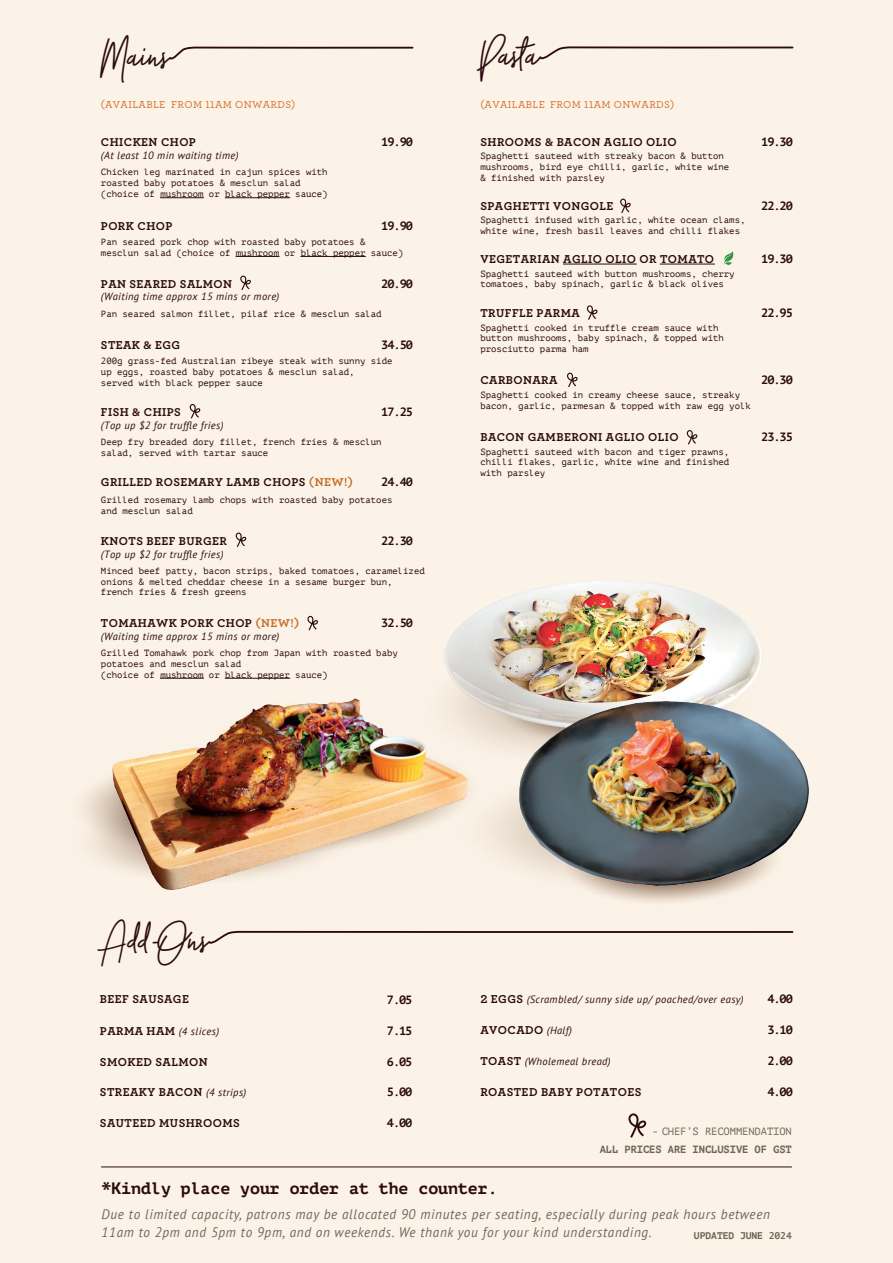
<style>
.page{position:relative;width:893px;height:1263px;background:#fbf3e7}
.page>*{position:absolute;margin:0;border:0;box-sizing:border-box;transform-origin:0 0}
.t1{font:37.5px "Ball Pen Regular";color:#2b0b0f}
.t2{font:700 16.5px "PT Mono";color:#2b0b0f}
.t3{font:italic 13.8px/18px "PT Sans";letter-spacing:.05em;color:#726658;scale:.96 1}
.t4{font:700 12px "Archer";letter-spacing:.035em;color:#2b0b0f}
.t5{font:700 12px "PT Mono";letter-spacing:-.09em;color:#2b0b0f}
.t6{font:italic 10.5px "PT Sans";letter-spacing:.035em;color:#2b0b0f}
.t7{font:500 10.5px "Archer";letter-spacing:.035em;color:#d86c27}
.t8{font:700 10.5px "PT Mono";letter-spacing:-.01em;color:#726658}
.t9{font:10.5px "PT Mono";letter-spacing:-.01em;color:#726658}
.t10{font:700 9.75px "PT Mono";letter-spacing:-.01em;color:#726658}
.t11{font:9px/10.8px "PT Mono";color:#2b0b0f}
.s1{color:#c66d27}
.s2{font-family:"Archer";font-weight:700;font-style:normal;font-size:12px}
.s3{font-family:"PT Sans";font-weight:400;font-style:italic;font-size:10.5px}
</style>
<div class="page">
<svg style="left:539px;top:46px;width:255px;height:14px"></svg>
<svg style="left:208px;top:930px;width:586px;height:14px"></svg>
<hr style="left:101px;top:1166px;width:691px;height:1px;background:#2b0b0f">
<svg style="left:628px;top:1113px;width:18px;height:25px"></svg>
<svg style="left:169px;top:46px;width:245px;height:14px"></svg>
<hr style="left:563px;top:264px;width:73px;height:1px;background:#2b0b0f">
<hr style="left:660px;top:264px;width:55px;height:1px;background:#2b0b0f">
<svg style="left:724px;top:251px;width:9px;height:14px"></svg>
<svg style="left:587px;top:305px;width:10px;height:15px"></svg>
<svg style="left:687px;top:430px;width:10px;height:15px"></svg>
<svg style="left:567px;top:373px;width:11px;height:14px"></svg>
<hr style="left:160px;top:197px;width:44px;height:1px;background:#2b0b0f">
<hr style="left:225px;top:197px;width:65px;height:1px;background:#2b0b0f">
<hr style="left:160px;top:678px;width:44px;height:1px;background:#2b0b0f">
<hr style="left:225px;top:678px;width:65px;height:1px;background:#2b0b0f">
<hr style="left:236px;top:256px;width:43px;height:1px;background:#2b0b0f">
<hr style="left:301px;top:256px;width:64px;height:1px;background:#2b0b0f">
<svg style="left:240px;top:276px;width:11px;height:14px"></svg>
<svg style="left:190px;top:404px;width:10px;height:14px"></svg>
<svg style="left:236px;top:532px;width:10px;height:15px"></svg>
<svg style="left:307px;top:616px;width:11px;height:14px"></svg>
<svg style="left:82px;top:787px;width:14px;height:65px"></svg>
<img style="left:96px;top:698px;width:316px;height:192px">
<svg style="left:620px;top:199px;width:11px;height:14px"></svg>
<img style="left:369px;top:698px;width:43px;height:91px">
<img style="left:443px;top:580px;width:320px;height:150px">
<svg style="left:412px;top:738px;width:104px;height:122px"></svg>
<svg style="left:600px;top:893px;width:126px;height:9px"></svg>
<img style="left:516px;top:680px;width:293px;height:213px">
<h1 class="t1" style="left:103px;top:29px;width:69px">Mains</h1>
<p class="t7" style="left:101px;top:97px;width:196px">(AVAILABLE FROM 11AM ONWARDS)</p>
<h3 class="t4" style="left:101px;top:133px;width:96px">CHICKEN CHOP</h3>
<p class="t6" style="left:101px;top:149px;width:139px">(At least 10 min waiting time)</p>
<p class="t11" style="left:101px;top:167px;width:228px">Chicken leg marinated in cajun spices with roasted baby potatoes &amp; mesclun salad (choice of mushroom or black pepper sauce)</p>
<h3 class="t5" style="left:381px;top:135px;width:33px">19.90</h3>
<h3 class="t5" style="left:381px;top:218px;width:33px">19.90</h3>
<h3 class="t4" style="left:101px;top:216px;width:73px">PORK CHOP</h3>
<p class="t11" style="left:101px;top:236px;width:304px">Pan seared pork chop with roasted baby potatoes &amp; mesclun salad (choice of mushroom or black pepper sauce)</p>
<h3 class="t5" style="left:381px;top:276px;width:33px">20.90</h3>
<h3 class="t4" style="left:101px;top:274px;width:133px">PAN SEARED SALMON</h3>
<p class="t6" style="left:101px;top:290px;width:180px">(Waiting time approx 15 mins or more)</p>
<p class="t11" style="left:101px;top:308px;width:282px">Pan seared salmon fillet, pilaf rice &amp; mesclun salad</p>
<h3 class="t5" style="left:381px;top:338px;width:33px">34.50</h3>
<p class="t11" style="left:101px;top:356px;width:293px">200g grass-fed Australian ribeye steak with sunny side up eggs, roasted baby potatoes &amp; mesclun salad,<br>served with black pepper sauce</p>
<h3 class="t4" style="left:101px;top:336px;width:81px">STEAK &amp; EGG</h3>
<h3 class="t5" style="left:381px;top:405px;width:33px">17.25</h3>
<h3 class="t4" style="left:101px;top:403px;width:81px">FISH &amp; CHIPS</h3>
<p class="t6" style="left:101px;top:418px;width:124px">(Top up $2 for truffle fries)</p>
<p class="t11" style="left:101px;top:437px;width:282px">Deep fry breaded dory fillet, french fries &amp; mesclun salad, served with tartar sauce</p>
<h3 class="t4" style="left:101px;top:473px;width:254px">GRILLED ROSEMARY LAMB CHOPS <span class="s1">(NEW!)</span></h3>
<p class="t11" style="left:101px;top:495px;width:293px">Grilled rosemary lamb chops with roasted baby potatoes and mesclun salad</p>
<h3 class="t5" style="left:381px;top:475px;width:33px">24.40</h3>
<h3 class="t5" style="left:381px;top:533px;width:33px">22.30</h3>
<h3 class="t4" style="left:101px;top:531px;width:127px">KNOTS BEEF BURGER</h3>
<p class="t6" style="left:101px;top:547px;width:124px">(Top up $2 for truffle fries)</p>
<p class="t11" style="left:101px;top:565px;width:325px">Minced beef patty, bacon strips, baked tomatoes, caramelized onions &amp; melted cheddar cheese in a sesame burger bun, french fries &amp; fresh greens</p>
<h3 class="t4" style="left:101px;top:613px;width:200px">TOMAHAWK PORK CHOP <span class="s1">(NEW!)</span></h3>
<p class="t6" style="left:101px;top:629px;width:180px">(Waiting time approx 15 mins or more)</p>
<p class="t11" style="left:101px;top:647px;width:298px">Grilled Tomahawk pork chop from Japan with roasted baby potatoes and mesclun salad<br>(choice of mushroom or black pepper sauce)</p>
<h3 class="t5" style="left:381px;top:616px;width:33px">32.50</h3>
<h1 class="t1" style="left:482px;top:29px;width:60px">Pasta</h1>
<p class="t7" style="left:480px;top:97px;width:195px">(AVAILABLE FROM 11AM ONWARDS)</p>
<h3 class="t4" style="left:480px;top:132px;width:198px">SHROOMS &amp; BACON AGLIO OLIO</h3>
<p class="t11" style="left:480px;top:151px;width:250px">Spaghetti sauteed with streaky bacon &amp; button mushrooms, bird eye chilli, garlic, white wine &amp; finished with parsley</p>
<h3 class="t4" style="left:480px;top:196px;width:135px">SPAGHETTI VONGOLE</h3>
<p class="t11" style="left:480px;top:215px;width:267px">Spaghetti infused with garlic, white ocean clams, white wine, fresh basil leaves and chilli flakes</p>
<h3 class="t5" style="left:761px;top:134px;width:33px">19.30</h3>
<h3 class="t5" style="left:761px;top:198px;width:33px">22.20</h3>
<h3 class="t4" style="left:480px;top:249px;width:235px">VEGETARIAN AGLIO OLIO OR TOMATO</h3>
<h3 class="t5" style="left:761px;top:251px;width:33px">19.30</h3>
<p class="t11" style="left:480px;top:268px;width:256px">Spaghetti sauteed with button mushrooms, cherry tomatoes, baby spinach, garlic &amp; black olives</p>
<h3 class="t4" style="left:480px;top:304px;width:101px">TRUFFLE PARMA</h3>
<p class="t11" style="left:480px;top:322px;width:245px">Spaghetti cooked in truffle cream sauce with button mushrooms, baby spinach, &amp; topped with prosciutto parma ham</p>
<h3 class="t4" style="left:480px;top:371px;width:79px">CARBONARA</h3>
<p class="t11" style="left:480px;top:389px;width:272px">Spaghetti cooked in creamy cheese sauce, streaky bacon, garlic, parmesan &amp; topped with raw egg yolk</p>
<h3 class="t4" style="left:480px;top:428px;width:200px">BACON GAMBERONI AGLIO OLIO</h3>
<p class="t11" style="left:480px;top:446px;width:250px;text-align:justify">Spaghetti sauteed with bacon and tiger prawns, chilli flakes, garlic, white wine and finished with parsley</p>
<h3 class="t5" style="left:761px;top:306px;width:33px">22.95</h3>
<h3 class="t5" style="left:761px;top:373px;width:33px">20.30</h3>
<h3 class="t5" style="left:761px;top:430px;width:33px">23.35</h3>
<h1 class="t1" style="left:107px;top:913px;width:103px">Add-Ons</h1>
<h3 class="t4" style="left:100px;top:990px;width:91px">BEEF SAUSAGE</h3>
<h3 class="t5" style="left:387px;top:992px;width:27px">7.05</h3>
<p class="t6" style="left:480px;top:992px;width:265px"><span class="s2">2 EGGS</span> (Scrambled/ sunny side up/ poached/over easy)</p>
<h3 class="t5" style="left:767px;top:991px;width:27px">4.00</h3>
<p class="t6" style="left:100px;top:1024px;width:121px"><span class="s2">PARMA HAM</span> (4 slices)</p>
<h3 class="t5" style="left:387px;top:1023px;width:27px">7.15</h3>
<h3 class="t4" style="left:480px;top:1021px;width:93px">AVOCADO <span class="s3">(Half)</span></h3>
<h3 class="t5" style="left:767px;top:1023px;width:27px">3.10</h3>
<h3 class="t4" style="left:100px;top:1052px;width:109px">SMOKED SALMON</h3>
<h3 class="t5" style="left:387px;top:1054px;width:27px">6.05</h3>
<h3 class="t4" style="left:100px;top:1083px;width:148px">STREAKY BACON <span class="s3">(4 strips)</span></h3>
<h3 class="t5" style="left:387px;top:1085px;width:27px">5.00</h3>
<h3 class="t4" style="left:100px;top:1114px;width:141px">SAUTEED MUSHROOMS</h3>
<h3 class="t5" style="left:387px;top:1116px;width:27px">4.00</h3>
<p class="t6" style="left:480px;top:1054px;width:132px"><span class="s2">TOAST</span> (Wholemeal bread)</p>
<h3 class="t5" style="left:767px;top:1053px;width:27px">2.00</h3>
<h3 class="t4" style="left:480px;top:1083px;width:163px">ROASTED BABY POTATOES</h3>
<h3 class="t5" style="left:767px;top:1085px;width:27px">4.00</h3>
<p class="t9" style="left:652px;top:1126px;width:141px">- CHEF’S RECOMMENDATION</p>
<p class="t8" style="left:600px;top:1143px;width:194px">ALL PRICES ARE INCLUSIVE OF GST</p>
<h2 class="t2" style="left:102px;top:1178px;width:398px">*Kindly place your order at the counter.</h2>
<h3 class="t3" style="left:102px;top:1205px;width:698px">Due to limited capacity, patrons may be allocated 90 minutes per seating, especially during peak hours between<br>11am to 2pm and 5pm to 9pm, and on weekends. We thank you for your kind understanding.</h3>
<p class="t10" style="left:694px;top:1229px;width:99px">UPDATED JUNE 2024</p>
</div>
